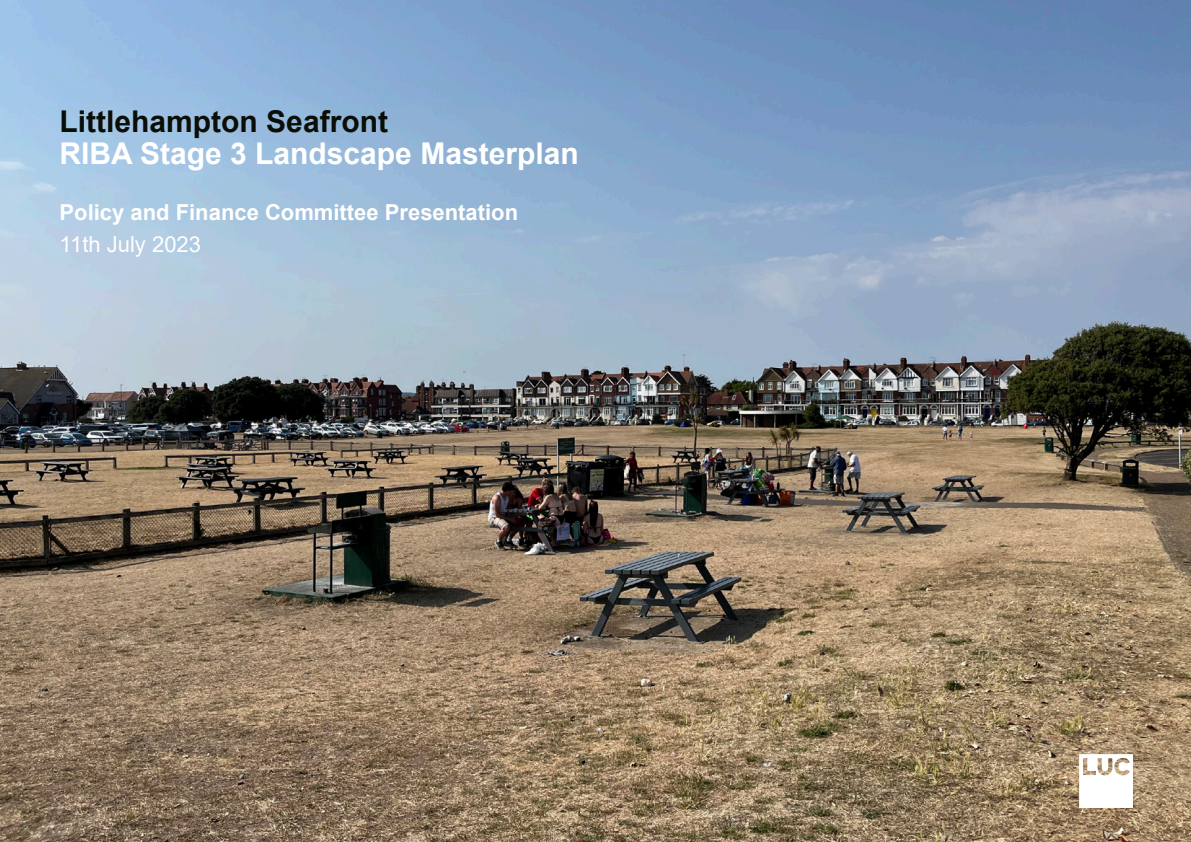
<style>
.page{position:relative;width:1191px;height:842px;background:#fff}
.page>*{position:absolute;margin:0;border:0;box-sizing:border-box;transform-origin:0 0}
.Main_Title__22_24pt{font:700 30px/32px "Arial";color:#fff}
.Main_Title__22_24pt-2{font:700 22px "Arial";color:#fff}
.Main_Title__22_24pt-3{font:22px "Arial";color:#fff}
.s1{color:#0a0e06}
</style>
<div class="page">
<img style="left:0;top:0;width:1191px;height:842px">
<svg style="left:1079px;top:754px;width:54px;height:54px"></svg>
<p class="Main_Title__22_24pt" style="left:60px;top:105px;width:521px"><span class="s1">Littlehampton Seafront<br></span>RIBA Stage 3 Landscape Masterplan</p>
<p class="Main_Title__22_24pt-2" style="left:60px;top:196px;width:460px">Policy and Finance Committee Presentation</p>
<p class="Main_Title__22_24pt-3" style="left:60px;top:229px;width:143px">11th July 2023</p>
</div>
